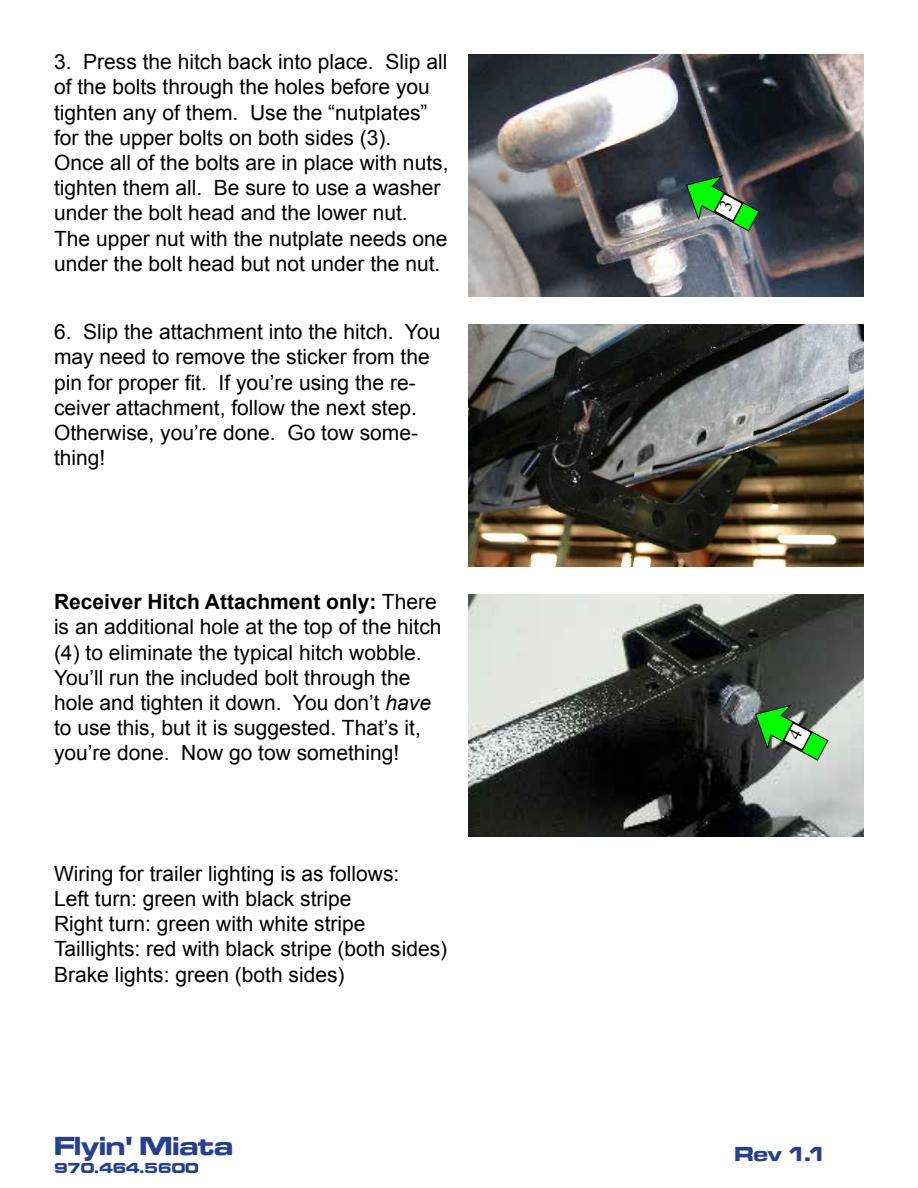
<style>
.page{position:relative;width:918px;height:1188px;background:#fff}
.page>*{position:absolute;margin:0;border:0;box-sizing:border-box;transform-origin:0 0}
.t1{font:27px "Microgramma D Bold Exte";color:#25408f}
.t2{font:21px/25.2px "Arial";color:#000}
.t3{font:21px "Microgramma D Bold Exte";color:#25408f}
.t4{font:15px "Microgramma D Bold Exte";color:#25408f}
.s1{font-weight:700}
.s2{font-style:italic}
</style>
<div class="page">
<img style="left:468px;top:594px;width:396px;height:243px">
<img style="left:468px;top:54px;width:396px;height:243px">
<img style="left:468px;top:324px;width:396px;height:243px">
<img style="left:673px;top:160px;width:95px;height:84px">
<svg style="left:742px;top:689px;width:95px;height:85px;background:#698f6b"></svg>
<p class="t2" style="left:54px;top:50px;width:396px">3. Press the hitch back into place. Slip all of the bolts through the holes before you tighten any of them. Use the “nutplates” for the upper bolts on both sides (3).<br>Once all of the bolts are in place with nuts, tighten them all. Be sure to use a washer under the bolt head and the lower nut.<br>The upper nut with the nutplate needs one under the bolt head but not under the nut.</p>
<p class="t2" style="left:54px;top:320px;width:388px">6. Slip the attachment into the hitch. You may need to remove the sticker from the pin for proper fit. If you’re using the re&shy;ceiver attachment, follow the next step.<br>Otherwise, you’re done. Go tow some&shy;thing!</p>
<p class="t2" style="left:54px;top:590px;width:389px"><span class="s1">Receiver Hitch Attachment only:</span> There is an additional hole at the top of the hitch (4) to eliminate the typical hitch wobble.<br>You’ll run the included bolt through the hole and tighten it down. You don’t <span class="s2">have </span>to use this, but it is suggested. That’s it, you’re done. Now go tow something!</p>
<p class="t2" style="left:54px;top:861px;width:395px">Wiring for trailer lighting is as follows:<br>Left turn: green with black stripe<br>Right turn: green with white stripe Taillights: red with black stripe (both sides)<br>Brake lights: green (both sides)</p>
<p class="t1" style="left:54px;top:1128px;width:180px">Flyin' Miata</p>
<p class="t4" style="left:54px;top:1158px;width:146px">970.464.5600</p>
<p class="t3" style="left:735px;top:1140px;width:94px">Rev 1.1</p>
</div>
